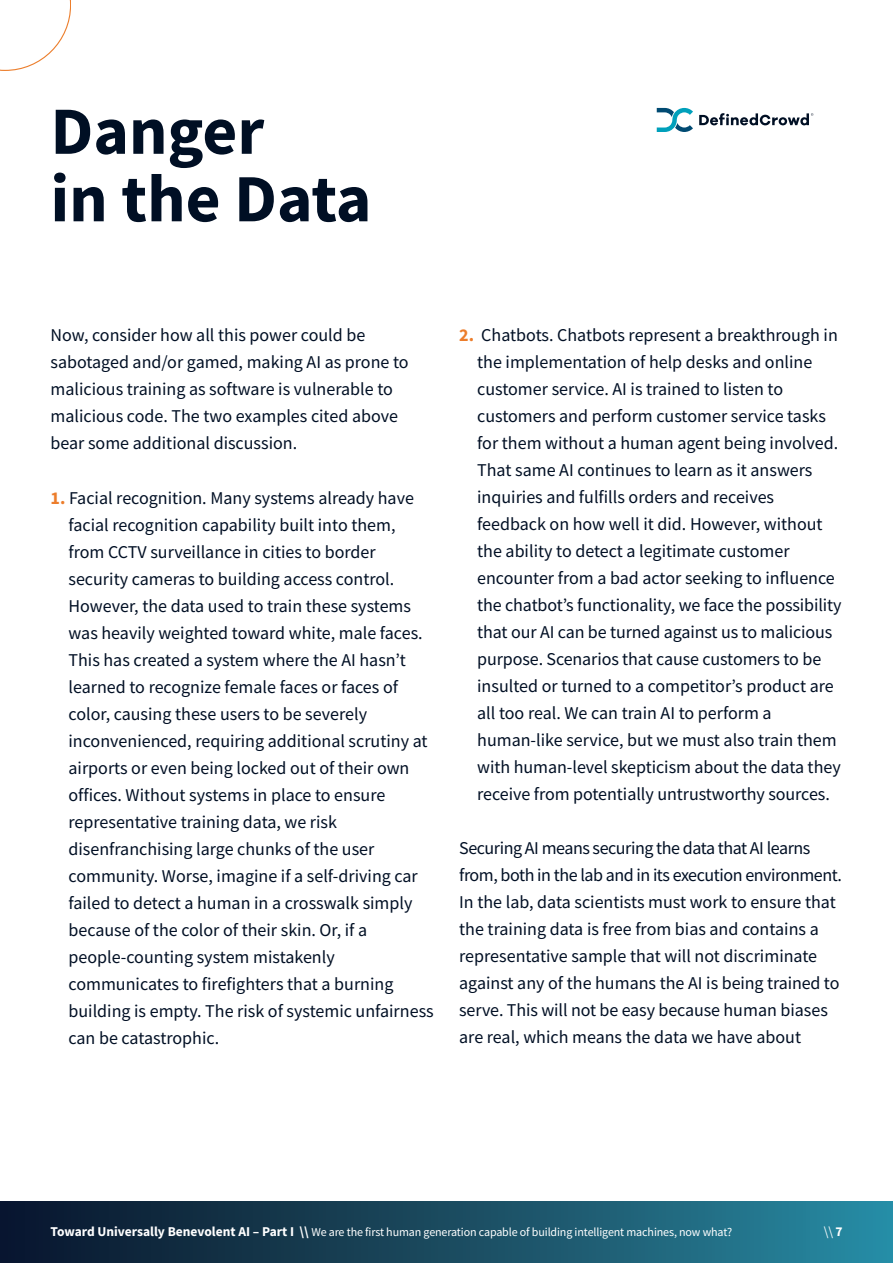
<style>
.page{position:relative;width:893px;height:1263px;background:#fff}
.page>*{position:absolute;margin:0;border:0;box-sizing:border-box;transform-origin:0 0}
.t1{font:700 67.5px/67.5px "Mada";color:#000f24}
.t2{font:18px/27px "Mada";color:#000f24}
.t3{font:13.5px "Mada";color:#fff}
.t4{font:12px "Mada";letter-spacing:-.01em;color:#fff}
.s1{font-weight:700;color:#ec7d2b}
.s2{font-weight:700;font-size:13.5px}
.s3{font-weight:700}
</style>
<div class="page">
<div style="left:0;top:1202px;width:893px;height:61px;background:linear-gradient(to right,#0a1227,#29889f)"></div>
<svg style="left:0;top:0;width:71px;height:71px"></svg>
<svg style="left:699px;top:113px;width:114px;height:12px"></svg>
<svg style="left:657px;top:108px;width:36px;height:24px"></svg>
<h1 class="t1" style="left:51px;top:102px;width:322px">Danger<br>in the Data</h1>
<p class="t2" style="left:51px;top:322px;width:360px">Now, consider how all this power could be sabotaged and/or gamed, making AI as prone to malicious training as software is vulnerable to malicious code. The two examples cited above bear some additional discussion.</p>
<p class="t2" style="left:69px;top:485px;width:367px;text-indent:-18px"><span class="s1">1.</span> Facial recognition. Many systems already have facial recognition capability built into them, from CCTV surveillance in cities to border security cameras to building access control.<br>However, the data used to train these systems was heavily weighted toward white, male faces.<br>This has created a system where the AI hasn’t learned to recognize female faces or faces of color, causing these users to be severely inconvenienced, requiring additional scrutiny at airports or even being locked out of their own offices. Without systems in place to ensure representative training data, we risk disenfranchising large chunks of the user community. Worse, imagine if a self-driving car failed to detect a human in a crosswalk simply because of the color of their skin. Or, if a people-counting system mistakenly communicates to firefighters that a burning building is empty. The risk of systemic unfairness can be catastrophic.</p>
<p class="t2" style="left:477px;top:322px;width:366px;text-indent:-18px"><span class="s1">2.</span> Chatbots. Chatbots represent a breakthrough in the implementation of help desks and online customer service. AI is trained to listen to customers and perform customer service tasks for them without a human agent being involved.<br>That same AI continues to learn as it answers inquiries and fulfills orders and receives feedback on how well it did. However, without the ability to detect a legitimate customer encounter from a bad actor seeking to influence the chatbot’s functionality, we face the possibility that our AI can be turned against us to malicious purpose. Scenarios that cause customers to be insulted or turned to a competitor’s product are all too real. We can train AI to perform a human-like service, but we must also train them with human-level skepticism about the data they receive from potentially untrustworthy sources.</p>
<p class="t2" style="left:459px;top:835px;width:384px">Securing AI means securing the data that AI learns from, both in the lab and in its execution environment.<br>In the lab, data scientists must work to ensure that the training data is free from bias and contains a representative sample that will not discriminate against any of the humans the AI is being trained to serve. This will not be easy because human biases are real, which means the data we have about</p>
<p class="t4" style="left:51px;top:1226px;width:683px"><span class="s2">Toward Universally Benevolent AI – Part I \\</span> We are the first human generation capable of building intelligent machines, now what?</p>
<p class="t3" style="left:824px;top:1224px;width:20px">\\ <span class="s3">7</span></p>
</div>
